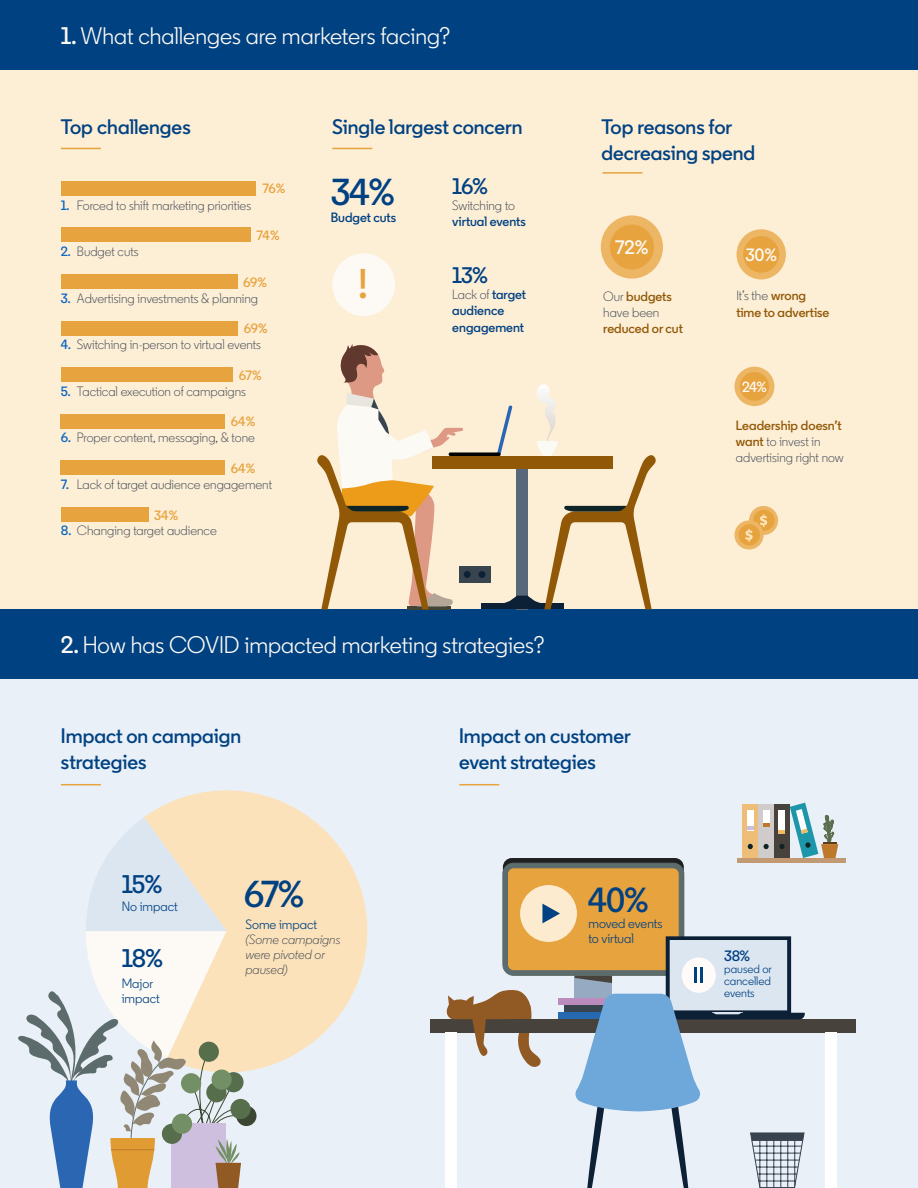
<style>
.page{position:relative;width:918px;height:1188px;background:#fff}
.page>*{position:absolute;margin:0;border:0;box-sizing:border-box;transform-origin:0 0}
.t1{font:600 41.55px "Community";color:#e7a33e}
.t2{font:600 37.5px "Community";color:#004182}
.t3{font:600 34.8px "Community";color:#004182}
.t4{font:600 25.5px "Community";color:#004182}
.t5{font:24px "Community";color:#fdfaf5}
.t6{font:600 22.5px "Community";color:#004182}
.t7{font:600 21px/25.2px "Community";color:#004182}
.t8{font:600 19.5px "Community";color:#fdfaf5}
.t9{font:600 17.85px "Community";color:#fdfaf5}
.t10{font:600 15px "Community";color:#004182}
.t11{font:600 14.7px "Community";color:#fdfaf5}
.t12{font:300 13.5px/16.2px "Community";color:#38434f}
.t13{font:600 13.5px/16.2px "Community";color:#004182}
.t14{font:600 13.5px/16.2px "Community";color:#915907}
.t15{font:italic 300 13.5px/15px "Community";color:#38434f}
.t16{font:13.5px/15px "Community";color:#004182}
.t17{font:600 13.5px "Community";letter-spacing:-.015em;color:#e7a33e}
.t18{font:12px/12px "Community";color:#004182;text-align:justify}
.s1{font-weight:600}
.s2{font-weight:600;color:#0a66c2}
.s3{font-weight:300;color:#38434f}
.s4{font-weight:600;color:#915907}
.s5{font-weight:400;font-style:normal;color:#004182}
</style>
<div class="page">
<div style="left:0;top:663px;width:918px;height:525px;background:#eaf0f7"></div>
<div style="left:0;top:609px;width:918px;height:69px;background:#004182"></div>
<div style="left:0;top:69px;width:918px;height:540px;background:#fdeed6"></div>
<div style="left:0;top:0;width:918px;height:69px;background:#004182"></div>
<svg style="left:144px;top:790px;width:224px;height:281px;fill:#fce2ba"></svg>
<div style="left:430px;top:1019px;width:425px;height:13px;background:#47423b"></div>
<div style="left:445px;top:1032px;width:12px;height:156px;background:#fff"></div>
<div style="left:236px;top:1106px;width:20px;height:20px;background:#3b4733;border-radius:50%"></div>
<div style="left:230px;top:1099px;width:21px;height:20px;background:#576e4d;border-radius:50%"></div>
<svg style="left:18px;top:817px;width:230px;height:371px"></svg>
<div style="left:749px;top:506px;width:29px;height:29px;background:#edb664;border-radius:50%"></div>
<div style="left:753px;top:510px;width:21px;height:21px;background:#e7a33e;border-radius:11px"></div>
<svg style="left:760px;top:514px;width:7px;height:13px"></svg>
<svg style="left:734px;top:520px;width:30px;height:30px"></svg>
<div style="left:739px;top:524px;width:21px;height:22px;background:#e7a33e;border-radius:11px"></div>
<svg style="left:746px;top:529px;width:7px;height:13px"></svg>
<img style="left:536px;top:384px;width:19px;height:21px">
<div style="left:459px;top:566px;width:31px;height:17px;background:#38454f"></div>
<div style="left:464px;top:571px;width:7px;height:7px;background:#0d2136;border-radius:50%"></div>
<div style="left:479px;top:571px;width:6px;height:7px;background:#0d2136;border-radius:50%"></div>
<div style="left:432px;top:456px;width:180px;height:13px;background:#915907"></div>
<div style="left:481px;top:603px;width:83px;height:6px;background:#0d2136"></div>
<svg style="left:449px;top:452px;width:52px;height:4px"></svg>
<svg style="left:317px;top:344px;width:146px;height:265px"></svg>
<svg style="left:497px;top:405px;width:159px;height:204px"></svg>
<div style="left:332px;top:253px;width:63px;height:63px;background:#fdfaf5;border-radius:50%"></div>
<div style="left:737px;top:858px;width:109px;height:5px;background:#c19973"></div>
<svg style="left:446px;top:803px;width:392px;height:385px"></svg>
<div style="left:61px;top:181px;width:195px;height:15px;background:#e7a33e"></div>
<div style="left:61px;top:228px;width:190px;height:14px;background:#e7a33e"></div>
<div style="left:61px;top:274px;width:177px;height:15px;background:#e7a33e"></div>
<div style="left:61px;top:321px;width:177px;height:14px;background:#e7a33e"></div>
<div style="left:61px;top:367px;width:172px;height:15px;background:#e7a33e"></div>
<div style="left:61px;top:414px;width:164px;height:15px;background:#e7a33e"></div>
<div style="left:61px;top:461px;width:164px;height:14px;background:#e7a33e"></div>
<div style="left:61px;top:507px;width:87px;height:15px;background:#e7a33e"></div>
<hr style="left:61px;top:784px;width:40px;height:1px;background:#e7a33e">
<hr style="left:459px;top:784px;width:40px;height:1px;background:#e7a33e">
<div style="left:601px;top:215px;width:62px;height:64px;background:#edb664;border-radius:50%"></div>
<div style="left:610px;top:225px;width:44px;height:44px;background:#e7a33e;border-radius:22px"></div>
<div style="left:737px;top:229px;width:49px;height:50px;background:#edb664;border-radius:50%"></div>
<div style="left:743px;top:236px;width:36px;height:37px;background:#e7a33e;border-radius:18px"></div>
<div style="left:734px;top:367px;width:40px;height:39px;background:#edb664;border-radius:50%"></div>
<div style="left:740px;top:372px;width:29px;height:29px;background:#e7a33e;border-radius:14px"></div>
<hr style="left:61px;top:148px;width:40px;height:1px;background:#e7a33e">
<hr style="left:332px;top:148px;width:40px;height:1px;background:#e7a33e">
<hr style="left:602px;top:172px;width:40px;height:2px;background:#e7a33e">
<p class="t5" style="left:61px;top:21px;width:391px"><span class="s1">1.</span> What challenges are marketers facing?</p>
<p class="t7" style="left:61px;top:114px;width:131px">Top challenges</p>
<p class="t7" style="left:332px;top:114px;width:192px">Single largest concern</p>
<p class="t7" style="left:602px;top:114px;width:155px">Top reasons for decreasing spend</p>
<p class="t12" style="left:61px;top:197px;width:192px"><span class="s2">1.</span> Forced to shift marketing priorities</p>
<p class="t12" style="left:61px;top:243px;width:79px"><span class="s2">2.</span> Budget cuts</p>
<p class="t12" style="left:61px;top:290px;width:199px"><span class="s2">3.</span> Advertising investments &amp; planning</p>
<p class="t12" style="left:61px;top:336px;width:202px"><span class="s2">4.</span> Switching in-person to virtual events</p>
<p class="t12" style="left:61px;top:383px;width:187px"><span class="s2">5.</span> Tactical execution of campaigns</p>
<p class="t12" style="left:61px;top:429px;width:196px"><span class="s2">6.</span> Proper content, messaging, &amp; tone</p>
<p class="t12" style="left:61px;top:476px;width:213px"><span class="s2">7.</span> Lack of target audience engagement</p>
<p class="t12" style="left:61px;top:522px;width:158px"><span class="s2">8.</span> Changing target audience</p>
<p class="t6" style="left:452px;top:172px;width:37px">16%</p>
<p class="t13" style="left:452px;top:197px;width:75px"><span class="s3">Switching to </span>virtual events</p>
<p class="t2" style="left:331px;top:169px;width:66px">34%</p>
<p class="t13" style="left:331px;top:209px;width:67px">Budget cuts</p>
<p class="t17" style="left:262px;top:180px;width:24px">76%</p>
<p class="t17" style="left:257px;top:227px;width:24px">74%</p>
<p class="t17" style="left:243px;top:273px;width:25px">69%</p>
<p class="t17" style="left:244px;top:320px;width:25px">69%</p>
<p class="t17" style="left:239px;top:367px;width:24px">67%</p>
<p class="t17" style="left:231px;top:413px;width:26px">64%</p>
<p class="t17" style="left:231px;top:460px;width:26px">64%</p>
<p class="t8" style="left:615px;top:235px;width:35px">72%</p>
<p class="t9" style="left:745px;top:244px;width:33px">30%</p>
<p class="t6" style="left:452px;top:261px;width:37px">13%</p>
<p class="t13" style="left:452px;top:286px;width:75px"><span class="s3">Lack of</span> target audience engagement</p>
<p class="t1" style="left:358px;top:258px;width:11px">!</p>
<p class="t14" style="left:736px;top:288px;width:95px"><span class="s3">It’s the</span> wrong time to advertise</p>
<p class="t14" style="left:603px;top:288px;width:81px"><span class="s3">Our</span> budgets <span class="s3">have been </span>reduced or cut</p>
<p class="t11" style="left:742px;top:378px;width:26px">24%</p>
<p class="t12" style="left:736px;top:417px;width:109px"><span class="s4">Leadership doesn’t want</span> to invest in advertising right now</p>
<p class="t17" style="left:154px;top:507px;width:26px">34%</p>
<p class="t5" style="left:61px;top:630px;width:485px"><span class="s1">2.</span> How has COVID impacted marketing strategies?</p>
<p class="t7" style="left:61px;top:723px;width:182px">Impact on campaign strategies</p>
<p class="t7" style="left:459px;top:723px;width:173px">Impact on customer event strategies</p>
<p class="t4" style="left:122px;top:868px;width:42px">15%</p>
<p class="t16" style="left:122px;top:899px;width:57px">No impact</p>
<p class="t4" style="left:122px;top:943px;width:43px">18%</p>
<p class="t16" style="left:122px;top:976px;width:39px">Major impact</p>
<p class="t2" style="left:244px;top:871px;width:62px">67%</p>
<p class="t15" style="left:245px;top:917px;width:96px"><span class="s5">Some impact </span>(Some campaigns were pivoted or paused)</p>
<p class="t3" style="left:588px;top:878px;width:62px">40%</p>
<p class="t16" style="left:588px;top:915px;width:75px">moved events to virtual</p>
<p class="t10" style="left:724px;top:947px;width:27px">38%</p>
<p class="t18" style="left:724px;top:963px;width:49px">paused or cancelled events</p>
</div>
